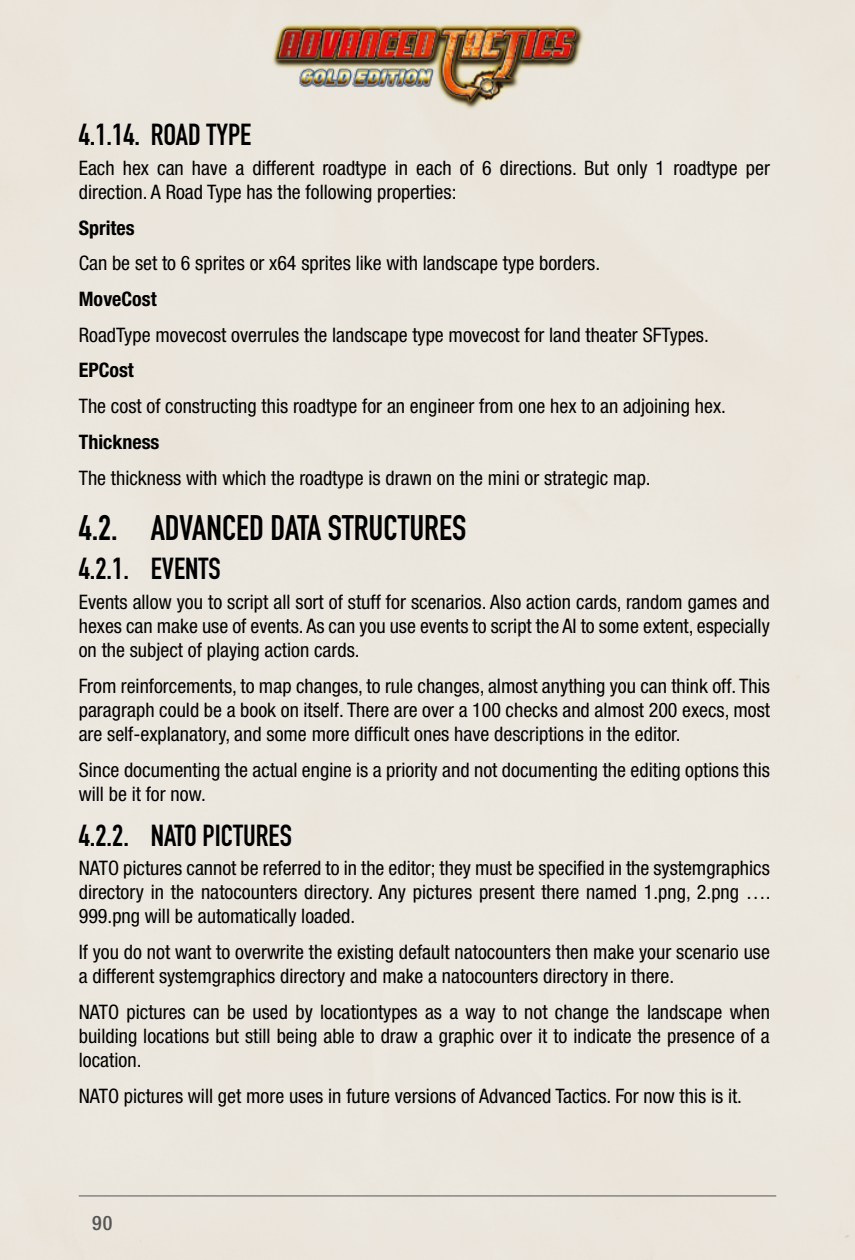
<style>
.page{position:relative;width:855px;height:1260px;background:#fff}
.page>*{position:absolute;margin:0;border:0;box-sizing:border-box;transform-origin:0 0}
.Heading_2{font:35px "DIN Engschrift Std";color:#000}
.Heading_3{font:30px "DIN Engschrift Std";color:#000}
.t1{font:condensed 20px/24px "Helvetica Neue";color:#000;text-align:justify}
.t2{font:700 condensed 20px "Helvetica Neue";color:#000}
.t3{font:500 condensed 20px "Helvetica Neue";color:#565656}
</style>
<div class="page">
<img style="left:269px;top:20px;width:317px;height:91px">
<hr style="left:79px;top:1196px;width:697px;height:1px;background:#565656">
<p class="Heading_3" style="left:79px;top:117px;width:174px">4.1.14. ROAD TYPE</p>
<p class="t1" style="left:79px;top:156px;width:693px">Each hex can have a different roadtype in each of 6 directions. But only 1 roadtype per direction. A Road Type has the following properties:</p>
<p class="t2" style="left:79px;top:215px;width:57px">Sprites</p>
<p class="t1" style="left:79px;top:251px;width:523px">Can be set to 6 sprites or x64 sprites like with landscape type borders.</p>
<p class="t2" style="left:79px;top:287px;width:79px">MoveCost</p>
<p class="t1" style="left:79px;top:323px;width:632px">RoadType movecost overrules the landscape type movecost for land theater SFTypes.</p>
<p class="t2" style="left:79px;top:358px;width:57px">EPCost</p>
<p class="t1" style="left:79px;top:394px;width:649px">The cost of constructing this roadtype for an engineer from one hex to an adjoining hex.</p>
<p class="t2" style="left:79px;top:430px;width:82px">Thickness</p>
<p class="t1" style="left:79px;top:465px;width:574px">The thickness with which the roadtype is drawn on the mini or strategic map.</p>
<p class="Heading_2" style="left:79px;top:508px;width:389px">4.2. ADVANCED DATA STRUCTURES</p>
<p class="Heading_3" style="left:79px;top:551px;width:143px">4.2.1. EVENTS</p>
<p class="t1" style="left:79px;top:590px;width:693px">Events allow you to script all sort of stuff for scenarios. Also action cards, random games and hexes can make use of events. As can you use events to script the AI to some extent, especially on the subject of playing action cards.</p>
<p class="t1" style="left:79px;top:674px;width:693px">From reinforcements, to map changes, to rule changes, almost anything you can think off. This paragraph could be a book on itself. There are over a 100 checks and almost 200 execs, most are self-explanatory, and some more difficult ones have descriptions in the editor.</p>
<p class="t1" style="left:79px;top:758px;width:693px">Since documenting the actual engine is a priority and not documenting the editing options this will be it for now.</p>
<p class="Heading_3" style="left:79px;top:817px;width:215px">4.2.2. NATO PICTURES</p>
<p class="t1" style="left:79px;top:856px;width:694px">NATO pictures cannot be referred to in the editor; they must be specified in the systemgraphics directory in the natocounters directory. Any pictures present there named 1.png, 2.png ….<br>999.png will be automatically loaded.</p>
<p class="t1" style="left:79px;top:940px;width:693px">If you do not want to overwrite the existing default natocounters then make your scenario use a different systemgraphics directory and make a natocounters directory in there.</p>
<p class="t1" style="left:79px;top:1000px;width:693px">NATO pictures can be used by locationtypes as a way to not change the landscape when building locations but still being able to draw a graphic over it to indicate the presence of a location.</p>
<p class="t1" style="left:79px;top:1083px;width:665px">NATO pictures will get more uses in future versions of Advanced Tactics. For now this is it.</p>
<p class="t3" style="left:92px;top:1211px;width:22px">90</p>
</div>
